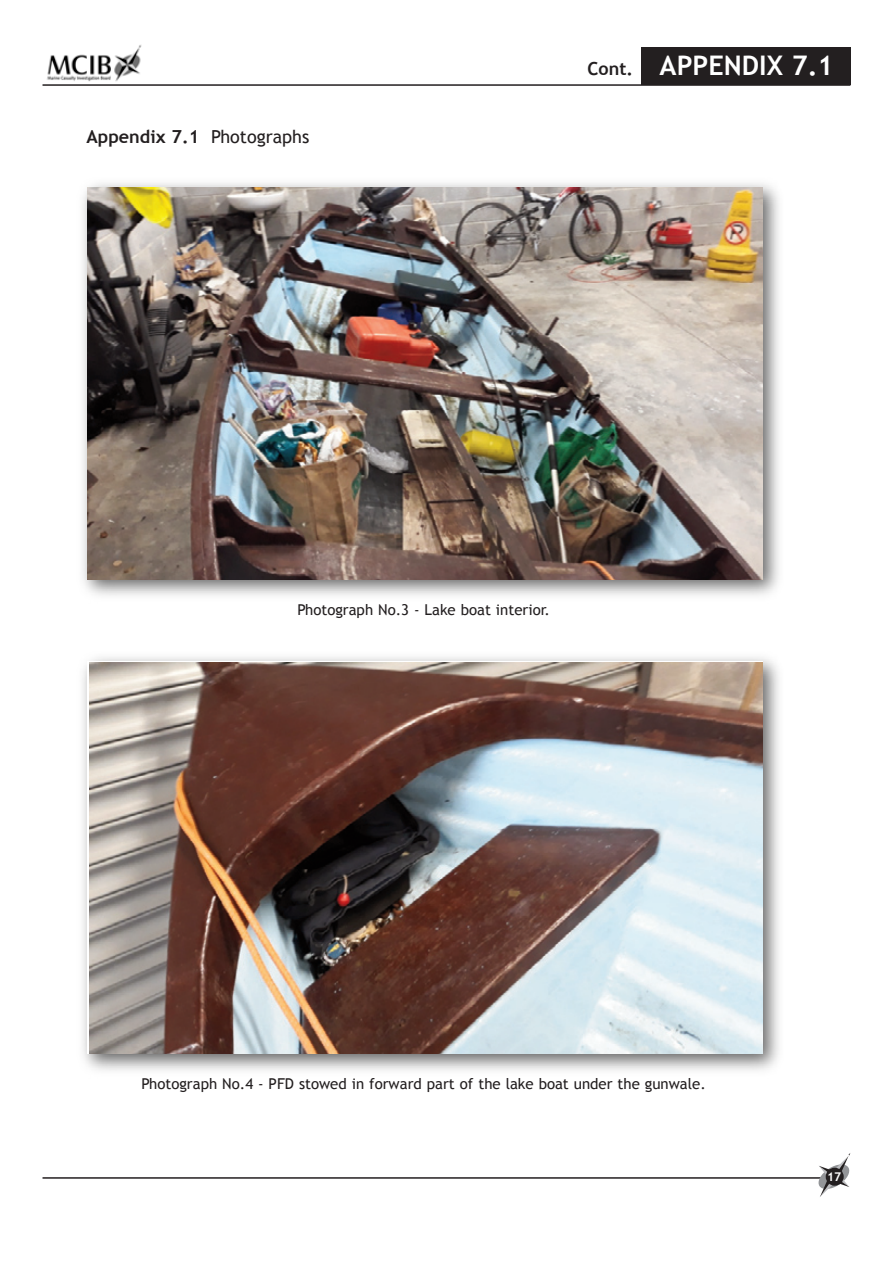
<style>
.page{position:relative;width:893px;height:1263px;background:#fff}
.page>*{position:absolute;margin:0;border:0;box-sizing:border-box;transform-origin:0 0}
.t1{font:700 27px "Trebuchet MS";color:#fff}
.t2{font:700 18px "Trebuchet MS";color:#231f20}
.t3{font:15px "Trebuchet MS";color:#231f20}
.t4{font:700 12px "Trebuchet MS";color:#fff}
.s1{font-weight:400}
</style>
<div class="page">
<hr style="left:43px;top:1177px;width:782px;height:2px;background:#231f20">
<img style="left:47px;top:45px;width:95px;height:37px">
<hr style="left:43px;top:84px;width:807px;height:2px;background:#231f20">
<svg style="left:819px;top:1153px;width:31px;height:44px"></svg>
<div style="left:826px;top:1168px;width:18px;height:18px;background:#231f20;border-radius:50%"></div>
<div style="left:641px;top:47px;width:209px;height:38px;background:#231f20"></div>
<img style="left:82px;top:183px;width:697px;height:413px">
<img style="left:88px;top:187px;width:675px;height:393px">
<img style="left:82px;top:657px;width:697px;height:414px">
<img style="left:89px;top:663px;width:674px;height:391px">
<p class="t2" style="left:87px;top:126px;width:224px">Appendix 7.1 <span class="s1">Photographs</span></p>
<p class="t2" style="left:587px;top:58px;width:47px">Cont.</p>
<p class="t1" style="left:660px;top:50px;width:175px">APPENDIX 7.1</p>
<p class="t3" style="left:297px;top:600px;width:254px">Photograph No.3 - Lake boat interior.</p>
<p class="t3" style="left:142px;top:1075px;width:566px">Photograph No.4 - PFD stowed in forward part of the lake boat under the gunwale.</p>
<p class="t4" style="left:827px;top:1170px;width:16px">17</p>
</div>
